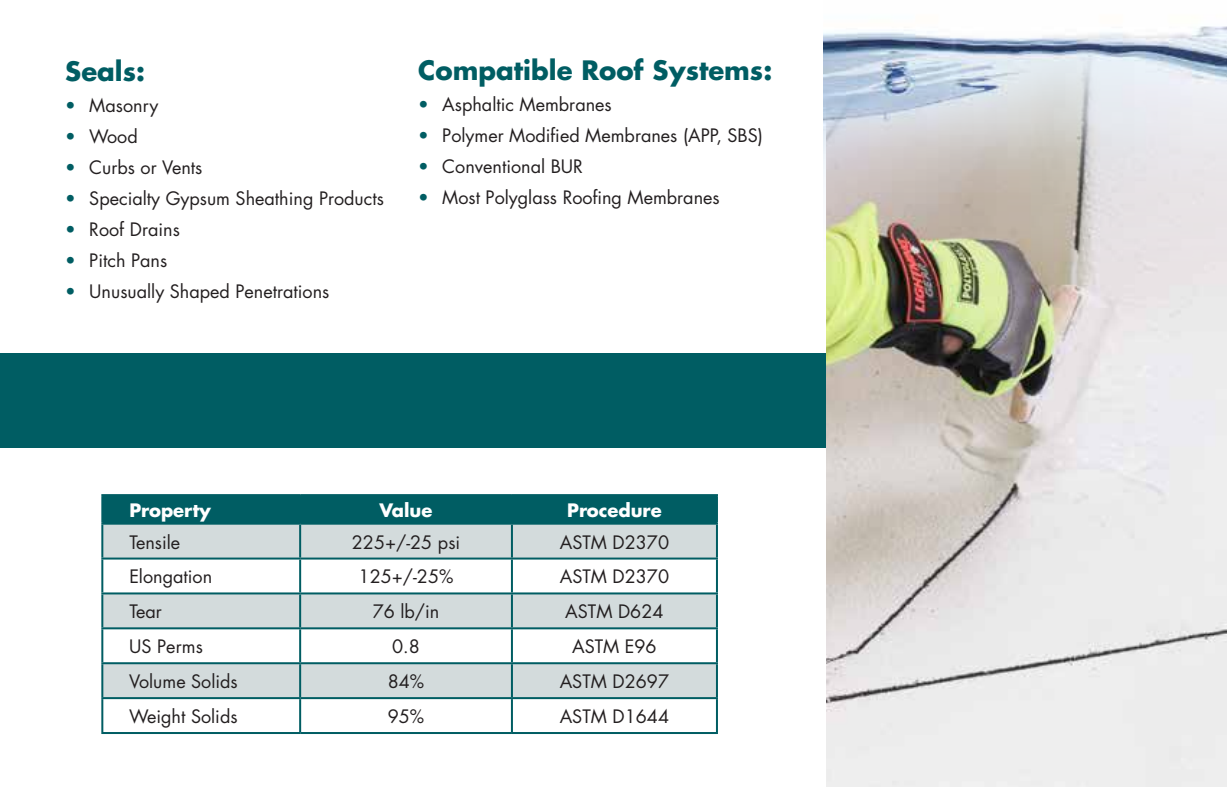
<style>
.page{position:relative;width:1227px;height:787px;background:#fff}
.page>*{position:absolute;margin:0;border:0;box-sizing:border-box;transform-origin:0 0}
.t1{font:700 26px "Futura Std";color:#005d63}
.t2{font:18px "Futura Std";color:#231f20}
.t3{font:700 18px "Futura Std";color:#fff}
.s1{color:#005d63}
</style>
<div class="page">
<div style="left:0;top:353px;width:840px;height:94px;background:#005d63"></div>
<div style="left:103px;top:496px;width:613px;height:26px;background:#005d63"></div>
<svg style="left:103px;top:524px;width:613px;height:172px;fill:#d3dbdc"></svg>
<hr style="left:300px;top:522px;width:212px;height:2px;background:#005d63">
<hr style="left:512px;top:522px;width:206px;height:2px;background:#005d63">
<hr style="left:101px;top:557px;width:199px;height:2px;background:#005d63">
<hr style="left:300px;top:557px;width:212px;height:2px;background:#005d63">
<hr style="left:512px;top:557px;width:206px;height:2px;background:#005d63">
<hr style="left:101px;top:627px;width:199px;height:2px;background:#005d63">
<hr style="left:300px;top:627px;width:212px;height:2px;background:#005d63">
<hr style="left:512px;top:627px;width:206px;height:2px;background:#005d63">
<hr style="left:101px;top:592px;width:199px;height:2px;background:#005d63">
<hr style="left:300px;top:592px;width:212px;height:2px;background:#005d63">
<hr style="left:512px;top:592px;width:206px;height:2px;background:#005d63">
<hr style="left:101px;top:661px;width:199px;height:2px;background:#005d63">
<hr style="left:300px;top:661px;width:212px;height:2px;background:#005d63">
<hr style="left:512px;top:661px;width:206px;height:2px;background:#005d63">
<hr style="left:101px;top:696px;width:199px;height:2px;background:#005d63">
<hr style="left:300px;top:696px;width:212px;height:2px;background:#005d63">
<hr style="left:512px;top:696px;width:206px;height:2px;background:#005d63">
<hr style="left:101px;top:522px;width:199px;height:2px;background:#005d63">
<hr style="left:101px;top:494px;width:199px;height:2px;background:#005d63">
<hr style="left:101px;top:496px;width:2px;height:26px;background:#005d63">
<hr style="left:101px;top:524px;width:2px;height:33px;background:#005d63">
<hr style="left:101px;top:559px;width:2px;height:33px;background:#005d63">
<hr style="left:101px;top:594px;width:2px;height:33px;background:#005d63">
<hr style="left:101px;top:629px;width:2px;height:32px;background:#005d63">
<hr style="left:101px;top:663px;width:2px;height:33px;background:#005d63">
<hr style="left:101px;top:698px;width:2px;height:33px;background:#005d63">
<hr style="left:101px;top:731px;width:199px;height:2px;background:#005d63">
<hr style="left:300px;top:494px;width:212px;height:2px;background:#005d63">
<hr style="left:299px;top:496px;width:2px;height:26px;background:#005d63">
<hr style="left:299px;top:524px;width:2px;height:33px;background:#005d63">
<hr style="left:299px;top:559px;width:2px;height:33px;background:#005d63">
<hr style="left:299px;top:594px;width:2px;height:33px;background:#005d63">
<hr style="left:299px;top:629px;width:2px;height:32px;background:#005d63">
<hr style="left:299px;top:663px;width:2px;height:33px;background:#005d63">
<hr style="left:299px;top:698px;width:2px;height:33px;background:#005d63">
<hr style="left:300px;top:731px;width:212px;height:2px;background:#005d63">
<hr style="left:512px;top:494px;width:206px;height:2px;background:#005d63">
<hr style="left:511px;top:496px;width:2px;height:26px;background:#005d63">
<hr style="left:716px;top:496px;width:2px;height:26px;background:#005d63">
<hr style="left:511px;top:524px;width:2px;height:33px;background:#005d63">
<hr style="left:716px;top:524px;width:2px;height:33px;background:#005d63">
<hr style="left:511px;top:559px;width:2px;height:33px;background:#005d63">
<hr style="left:716px;top:559px;width:2px;height:33px;background:#005d63">
<hr style="left:511px;top:594px;width:2px;height:33px;background:#005d63">
<hr style="left:716px;top:594px;width:2px;height:33px;background:#005d63">
<hr style="left:511px;top:629px;width:2px;height:32px;background:#005d63">
<hr style="left:716px;top:629px;width:2px;height:32px;background:#005d63">
<hr style="left:511px;top:663px;width:2px;height:33px;background:#005d63">
<hr style="left:716px;top:663px;width:2px;height:33px;background:#005d63">
<hr style="left:511px;top:698px;width:2px;height:33px;background:#005d63">
<hr style="left:716px;top:698px;width:2px;height:33px;background:#005d63">
<hr style="left:512px;top:731px;width:206px;height:2px;background:#005d63">
<img style="left:826px;top:389px;width:400px;height:397px">
<img style="left:823px;top:26px;width:403px;height:363px">
<h1 class="t1" style="left:65px;top:53px;width:81px">Seals:</h1>
<p class="t2" style="left:65px;top:93px;width:95px"><span class="s1">•</span> Masonry</p>
<p class="t2" style="left:65px;top:124px;width:74px"><span class="s1">•</span> Wood</p>
<p class="t2" style="left:65px;top:155px;width:139px"><span class="s1">•</span> Curbs or Vents</p>
<p class="t2" style="left:65px;top:186px;width:320px"><span class="s1">•</span> Specialty Gypsum Sheathing Products</p>
<p class="t2" style="left:65px;top:217px;width:116px"><span class="s1">•</span> Roof Drains</p>
<p class="t2" style="left:65px;top:248px;width:103px"><span class="s1">•</span> Pitch Pans</p>
<p class="t2" style="left:65px;top:279px;width:265px"><span class="s1">•</span> Unusually Shaped Penetrations</p>
<h1 class="t1" style="left:418px;top:52px;width:355px">Compatible Roof Systems:</h1>
<p class="t2" style="left:418px;top:92px;width:195px"><span class="s1">•</span> Asphaltic Membranes</p>
<p class="t2" style="left:418px;top:123px;width:346px"><span class="s1">•</span> Polymer Modified Membranes (APP, SBS)</p>
<p class="t2" style="left:418px;top:154px;width:166px"><span class="s1">•</span> Conventional BUR</p>
<p class="t2" style="left:418px;top:185px;width:303px"><span class="s1">•</span> Most Polyglass Roofing Membranes</p>
<p class="t3" style="left:129px;top:497px;width:83px">Property</p>
<p class="t3" style="left:379px;top:497px;width:54px">Value</p>
<p class="t3" style="left:567px;top:497px;width:96px">Procedure</p>
<p class="t2" style="left:129px;top:530px;width:52px">Tensile</p>
<p class="t2" style="left:352px;top:530px;width:110px">225+/-25 psi</p>
<p class="t2" style="left:559px;top:530px;width:111px">ASTM D2370</p>
<p class="t2" style="left:129px;top:565px;width:84px">Elongation</p>
<p class="t2" style="left:358px;top:565px;width:96px">125+/-25%</p>
<p class="t2" style="left:559px;top:565px;width:111px">ASTM D2370</p>
<p class="t2" style="left:129px;top:599px;width:34px">Tear</p>
<p class="t2" style="left:372px;top:599px;width:68px">76 lb/in</p>
<p class="t2" style="left:565px;top:599px;width:100px">ASTM D624</p>
<p class="t2" style="left:129px;top:634px;width:75px">US Perms</p>
<p class="t2" style="left:392px;top:634px;width:29px">0.8</p>
<p class="t2" style="left:572px;top:634px;width:86px">ASTM E96</p>
<p class="t2" style="left:129px;top:669px;width:110px">Volume Solids</p>
<p class="t2" style="left:388px;top:669px;width:38px">84%</p>
<p class="t2" style="left:559px;top:669px;width:111px">ASTM D2697</p>
<p class="t2" style="left:129px;top:704px;width:110px">Weight Solids</p>
<p class="t2" style="left:388px;top:704px;width:38px">95%</p>
<p class="t2" style="left:559px;top:704px;width:111px">ASTM D1644</p>
</div>
